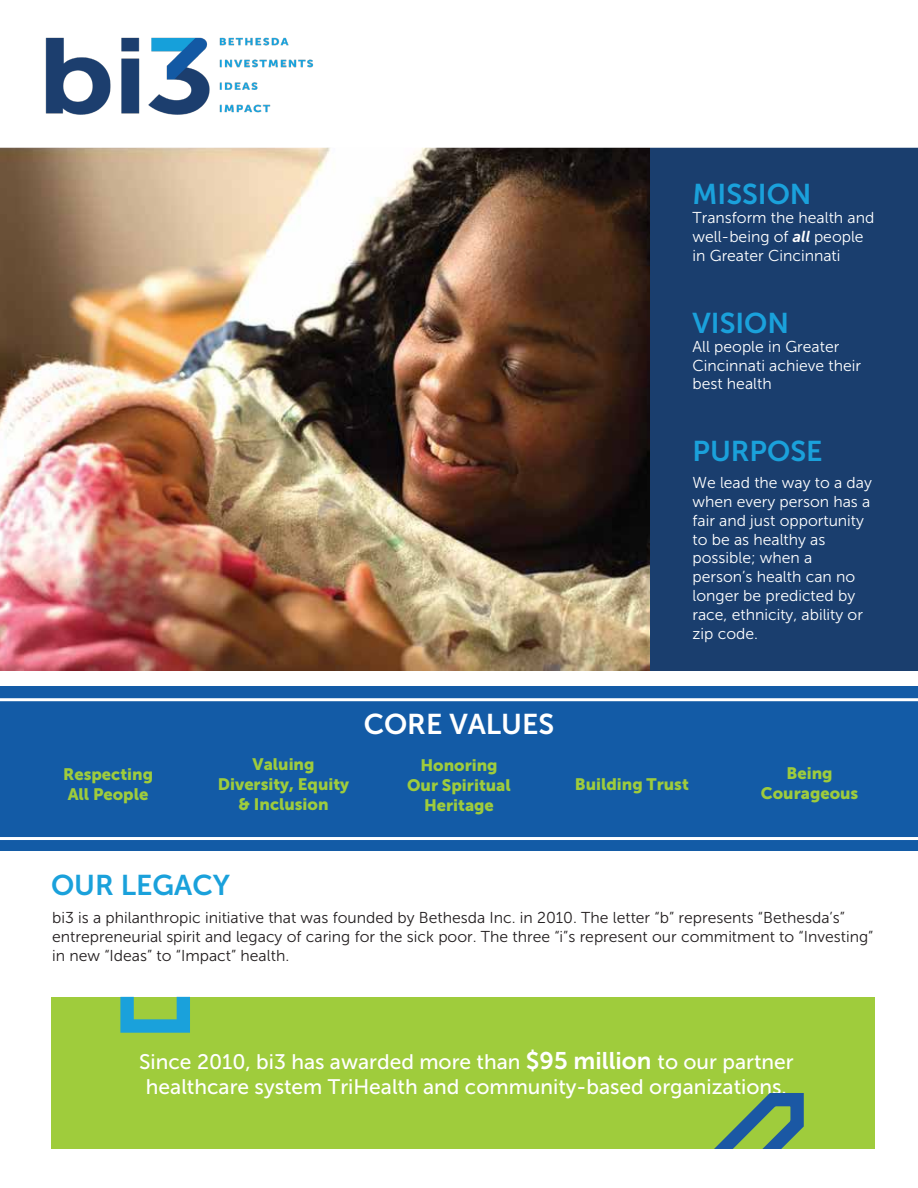
<style>
.page{position:relative;width:918px;height:1188px;background:#fff}
.page>*{position:absolute;margin:0;border:0;box-sizing:border-box;transform-origin:0 0}
.t1{font:28.5px "Museo Sans 700";color:#1aa1db}
.t2{font:28.5px "Museo Sans 700";color:#fff}
.t3{font:21px/25.2px "Museo Sans 500";color:#fff;text-align:center}
.t4{font:16.5px/19.8px "Museo Sans 900";color:#9fcc3c;text-align:center}
.t5{font:15.75px/18.9px "Museo Sans 300";color:#fff}
.t6{font:15.75px/18.9px "Museo Sans 300";color:#231f20}
.s1{font-family:"Museo Sans 700";font-style:italic}
.s2{font-family:"Museo Sans 700";font-size:24px}
</style>
<div class="page">
<div style="left:0;top:686px;width:918px;height:164px;background:#135ba6"></div>
<img style="left:0;top:148px;width:650px;height:522px">
<div style="left:650px;top:147px;width:268px;height:523px;background:#1a3e6e"></div>
<div style="left:51px;top:997px;width:823px;height:152px;background:#9fcc3c"></div>
<svg style="left:120px;top:997px;width:70px;height:36px"></svg>
<svg style="left:714px;top:1093px;width:90px;height:56px"></svg>
<hr style="left:0;top:837px;width:918px;height:3px;background:#fff">
<hr style="left:0;top:698px;width:918px;height:3px;background:#fff">
<img style="left:0;top:37px;width:352px;height:113px">
<div style="left:0;top:143px;width:918px;height:5px;background:#fff"></div>
<h1 class="t1" style="left:693px;top:178px;width:121px">MISSION</h1>
<p class="t5" style="left:693px;top:208px;width:183px">Transform the health and well-being of <span class="s1">all</span> people in Greater Cincinnati</p>
<h1 class="t1" style="left:693px;top:307px;width:98px">VISION</h1>
<p class="t5" style="left:693px;top:337px;width:170px">All people in Greater<br>Cincinnati achieve their best health</p>
<h1 class="t1" style="left:693px;top:436px;width:132px">PURPOSE</h1>
<p class="t5" style="left:693px;top:473px;width:181px">We lead the way to a day when every person has a fair and just opportunity to be as healthy as possible; when a person’s health can no longer be predicted by race, ethnicity, ability or zip code.</p>
<h1 class="t2" style="left:364px;top:708px;width:192px">CORE VALUES</h1>
<p class="t4" style="left:218px;top:755px;width:133px">Valuing<br>Diversity, Equity &amp; Inclusion</p>
<p class="t4" style="left:63px;top:765px;width:91px;text-align:left">Respecting<br>All People</p>
<p class="t4" style="left:407px;top:755px;width:105px">Honoring<br>Our Spiritual<br>Heritage</p>
<p class="t4" style="left:575px;top:774px;width:116px">Building Trust</p>
<p class="t4" style="left:761px;top:764px;width:99px">Being<br>Courageous</p>
<h1 class="t1" style="left:51px;top:870px;width:181px">OUR LEGACY</h1>
<p class="t6" style="left:52px;top:909px;width:823px">bi3 is a philanthropic initiative that was founded by Bethesda Inc. in 2010. The letter “b” represents “Bethesda’s” entrepreneurial spirit and legacy of caring for the sick poor. The three “i”s represent our commitment to “Investing” in new “Ideas” to “Impact” health.</p>
<h2 class="t3" style="left:139px;top:1049px;width:656px">Since 2010, bi3 has awarded more than <span class="s2">$95 million</span> to our partner healthcare system TriHealth and community-based organizations.</h2>
</div>
